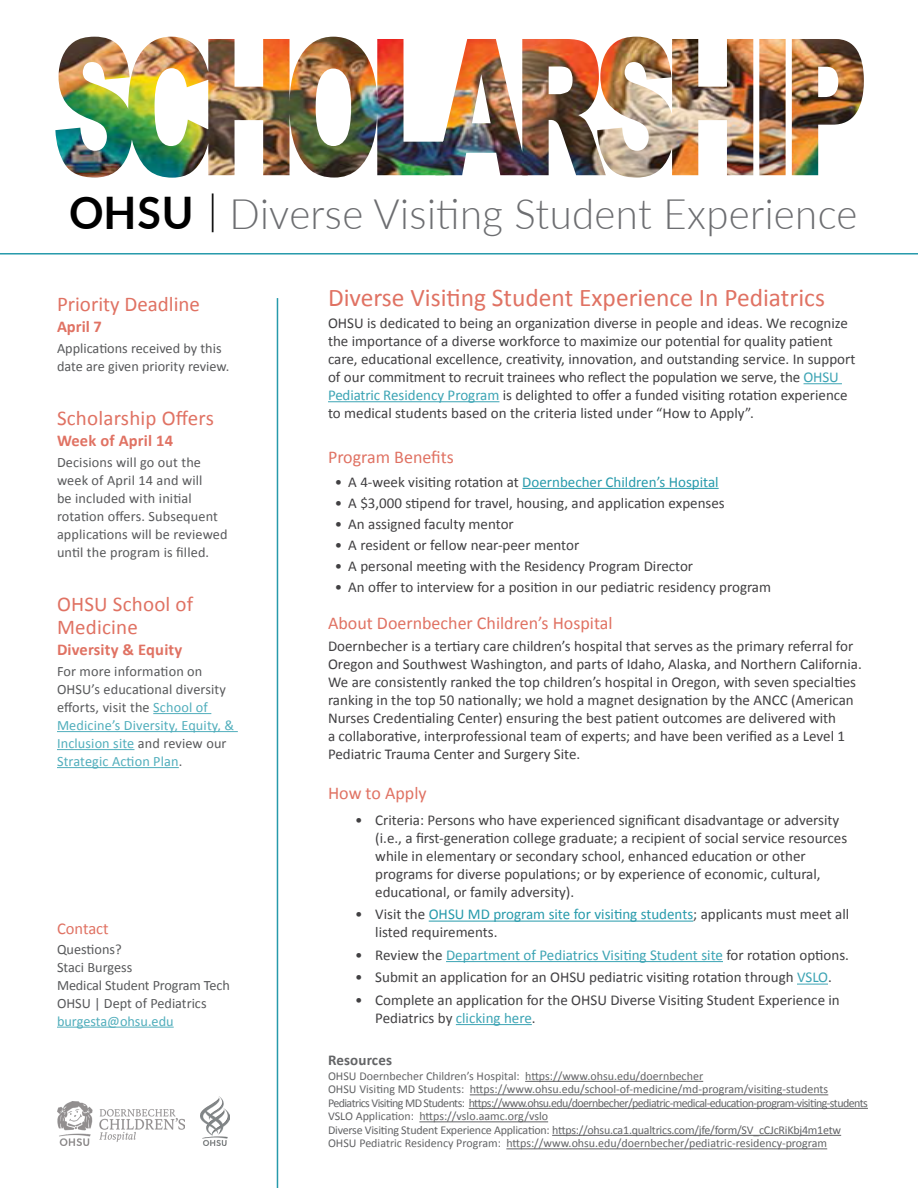
<style>
.page{position:relative;width:918px;height:1188px;background:#fff}
.page>*{position:absolute;margin:0;border:0;box-sizing:border-box;transform-origin:0 0}
.t1{font:700 44.85px "Lato";color:#000;scale:.95 1}
.t2{font:300 42px "Lato";letter-spacing:.01em;color:#6d6e71;scale:.95 1}
.t3{font:300 42px "Lato";color:#000}
.t4{font:25.5px "Calibri";color:#e07263}
.t5{font:21px/22.5px "Calibri";letter-spacing:.01em;color:#e07263}
.t6{font:18px "Calibri";color:#e07263}
.t7{font:700 16.5px "Calibri";letter-spacing:.01em;color:#e07263}
.t8{font:16.5px "Calibri";color:#e07263}
.t9{font:15px/18px "Calibri";color:#414042}
.t10{font:15px "Calibri";color:#3ca4b4}
.t11{font:15px "Calibri";color:#269aab}
.t12{font:700 15px "Calibri";letter-spacing:.01em;color:#636466}
.t13{font:14.25px/18px "Calibri";letter-spacing:.01em;color:#58595b}
.t14{font:14.25px "Calibri";letter-spacing:-.01em;color:#58595b}
.t15{font:14.25px "Calibri";color:#51aebc}
.t16{font:12px "Calibri";letter-spacing:-.005em;color:#636466}
.t17{font:12px "Calibri";letter-spacing:-.05em;color:#636466}
.s1{color:#51aebc}
.s2{color:#3ca4b4}
.s3{color:#414042}
.s4{color:#269aab}
</style>
<div class="page">
<img style="left:200px;top:1096px;width:30px;height:50px">
<img style="left:57px;top:1102px;width:128px;height:44px">
<img style="left:55px;top:36px;width:809px;height:142px">
<hr style="left:525px;top:1081px;width:178px;height:1px;background:#636466">
<hr style="left:470px;top:1094px;width:358px;height:1px;background:#636466">
<hr style="left:469px;top:1108px;width:399px;height:1px;background:#636466">
<hr style="left:419px;top:1121px;width:129px;height:1px;background:#636466">
<hr style="left:552px;top:1135px;width:289px;height:1px;background:#636466">
<hr style="left:506px;top:1148px;width:321px;height:1px;background:#636466">
<hr style="left:804px;top:383px;width:38px;height:1px;background:#3ca4b4">
<hr style="left:328px;top:401px;width:171px;height:1px;background:#3ca4b4">
<hr style="left:522px;top:488px;width:197px;height:1px;background:#269aab">
<hr style="left:429px;top:921px;width:264px;height:1px;background:#269aab">
<hr style="left:446px;top:961px;width:277px;height:1px;background:#3ca4b4">
<hr style="left:797px;top:984px;width:31px;height:1px;background:#3ca4b4">
<hr style="left:456px;top:1024px;width:76px;height:1px;background:#3ca4b4">
<hr style="left:57px;top:1027px;width:117px;height:1px;background:#51aebc">
<hr style="left:153px;top:713px;width:58px;height:1px;background:#51aebc">
<hr style="left:57px;top:731px;width:181px;height:1px;background:#51aebc">
<hr style="left:57px;top:749px;width:77px;height:1px;background:#51aebc">
<hr style="left:57px;top:767px;width:122px;height:1px;background:#51aebc">
<hr style="left:0;top:253px;width:918px;height:2px;background:#269aab">
<hr style="left:277px;top:298px;width:1px;height:890px;background:#269aab">
<p class="t1" style="left:69px;top:180px;width:133px">OHSU</p>
<p class="t3" style="left:208px;top:181px;width:11px">|</p>
<p class="t2" style="left:230px;top:185px;width:662px">Diverse Visiting Student Experience</p>
<p class="t5" style="left:57px;top:293px;width:145px">Priority Deadline</p>
<p class="t7" style="left:57px;top:316px;width:46px">April 7</p>
<p class="t13" style="left:57px;top:340px;width:174px">Applications received by this date are given priority review.</p>
<p class="t5" style="left:57px;top:407px;width:158px">Scholarship Offers</p>
<p class="t7" style="left:57px;top:430px;width:118px">Week of April 14</p>
<p class="t13" style="left:57px;top:454px;width:172px">Decisions will go out the week of April 14 and will<br>be included with initial rotation offers. Subsequent applications will be reviewed until the program is filled.</p>
<p class="t5" style="left:57px;top:593px;width:138px">OHSU School of<br>Medicine</p>
<p class="t7" style="left:57px;top:639px;width:127px">Diversity &amp; Equity</p>
<p class="t13" style="left:57px;top:662px;width:179px">For more information on<br>OHSU’s educational diversity efforts, visit the <span class="s1">School of<br>Medicine’s Diversity, Equity, &amp;<br>Inclusion site</span> and review our<br><span class="s1">Strategic Action Plan</span>.</p>
<p class="t8" style="left:57px;top:918px;width:53px">Contact</p>
<p class="t13" style="left:57px;top:940px;width:66px">Questions?</p>
<p class="t13" style="left:57px;top:958px;width:77px">Staci Burgess</p>
<p class="t14" style="left:57px;top:976px;width:174px">Medical Student Program Tech</p>
<p class="t13" style="left:57px;top:994px;width:151px">OHSU | Dept of Pediatrics</p>
<p class="t15" style="left:57px;top:1012px;width:118px">burgesta@ohsu.edu</p>
<p class="t4" style="left:328px;top:281px;width:498px">Diverse Visiting Student Experience In Pediatrics</p>
<p class="t9" style="left:328px;top:314px;width:529px">OHSU is dedicated to being an organization diverse in people and ideas. We recognize the importance of a diverse workforce to maximize our potential for quality patient care, educational excellence, creativity, innovation, and outstanding service. In support of our commitment to recruit trainees who reflect the population we serve, the <span class="s2">OHSU Pediatric Residency Program</span> is delighted to offer a funded visiting rotation experience to medical students based on the criteria listed under “How to Apply”.</p>
<p class="t6" style="left:328px;top:445px;width:127px">Program Benefits</p>
<p class="t11" style="left:335px;top:472px;width:385px"><span class="s3">• A 4-week visiting rotation at</span> Doernbecher Children’s Hospital</p>
<p class="t9" style="left:335px;top:494px;width:391px">• A $3,000 stipend for travel, housing, and application expenses</p>
<p class="t9" style="left:335px;top:515px;width:181px">• An assigned faculty mentor</p>
<p class="t9" style="left:335px;top:536px;width:246px">• A resident or fellow near-peer mentor</p>
<p class="t9" style="left:335px;top:557px;width:360px">• A personal meeting with the Residency Program Director</p>
<p class="t9" style="left:335px;top:578px;width:438px">• An offer to interview for a position in our pediatric residency program</p>
<p class="t6" style="left:328px;top:611px;width:286px">About Doernbecher Children’s Hospital</p>
<p class="t9" style="left:328px;top:637px;width:535px">Doernbecher is a tertiary care children’s hospital that serves as the primary referral for Oregon and Southwest Washington, and parts of Idaho, Alaska, and Northern California.<br>We are consistently ranked the top children’s hospital in Oregon, with seven specialties ranking in the top 50 nationally; we hold a magnet designation by the ANCC (American Nurses Credentialing Center) ensuring the best patient outcomes are delivered with<br>a collaborative, interprofessional team of experts; and have been verified as a Level 1<br>Pediatric Trauma Center and Surgery Site.</p>
<p class="t6" style="left:328px;top:782px;width:100px">How to Apply</p>
<p class="t9" style="left:375px;top:811px;width:473px;text-indent:-20px">• Criteria: Persons who have experienced significant disadvantage or adversity (i.e., a first-generation college graduate; a recipient of social service resources while in elementary or secondary school, enhanced education or other programs for diverse populations; or by experience of economic, cultural, educational, or family adversity).</p>
<p class="t9" style="left:375px;top:905px;width:475px;text-indent:-20px">• Visit the <span class="s4">OHSU MD program site for visiting students</span>; applicants must meet all listed requirements.</p>
<p class="t10" style="left:355px;top:945px;width:495px"><span class="s3">• Review the</span> Department of Pediatrics Visiting Student site <span class="s3">for rotation options.</span></p>
<p class="t9" style="left:355px;top:968px;width:478px">• Submit an application for an OHSU pediatric visiting rotation through <span class="s2">VSLO</span>.</p>
<p class="t9" style="left:375px;top:991px;width:466px;text-indent:-20px">• Complete an application for the OHSU Diverse Visiting Student Experience in<br>Pediatrics by <span class="s2">clicking here</span>.</p>
<p class="t12" style="left:328px;top:1050px;width:65px">Resources</p>
<p class="t16" style="left:328px;top:1068px;width:377px">OHSU Doernbecher Children’s Hospital: https://www.ohsu.edu/doernbecher</p>
<p class="t16" style="left:328px;top:1082px;width:502px">OHSU Visiting MD Students: https://www.ohsu.edu/school-of-medicine/md-program/visiting-students</p>
<p class="t17" style="left:328px;top:1095px;width:541px">Pediatrics Visiting MD Students: https://www.ohsu.edu/doernbecher/pediatric-medical-education-program-visiting-students</p>
<p class="t16" style="left:328px;top:1109px;width:222px">VSLO Application: https://vslo.aamc.org/vslo</p>
<p class="t16" style="left:328px;top:1122px;width:515px">Diverse Visiting Student Experience Application: https://ohsu.ca1.qualtrics.com/jfe/form/SV_cCJcRiKbj4m1etw</p>
<p class="t16" style="left:328px;top:1136px;width:501px">OHSU Pediatric Residency Program: https://www.ohsu.edu/doernbecher/pediatric-residency-program</p>
</div>
